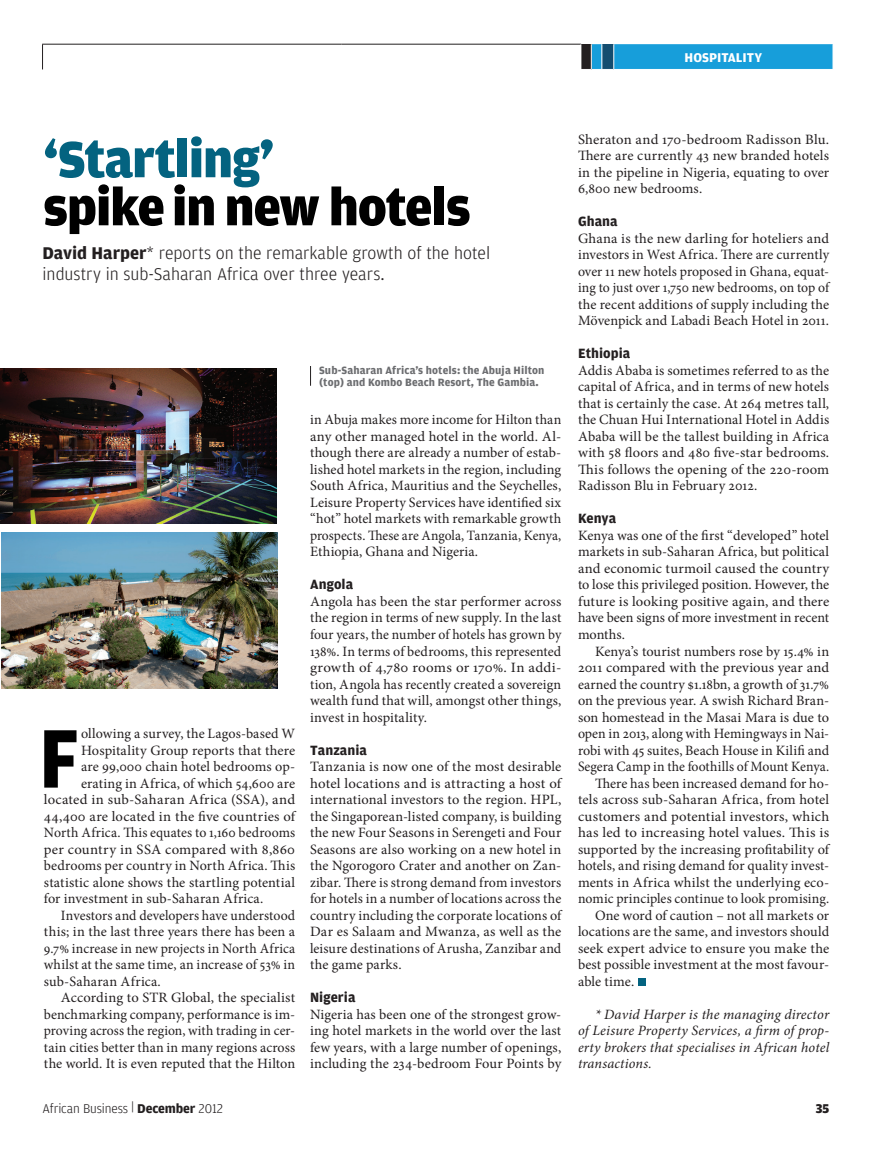
<style>
.page{position:relative;width:893px;height:1149px;background:#fff}
.page>*{position:absolute;margin:0;border:0;box-sizing:border-box;transform-origin:0 0}
.t1{font:700 88.05px "Amplitude";color:#000;scale:.9 1}
.t2{font:900 54px "Amplitude";letter-spacing:-.02em;color:#000}
.t3{font:900 54px "Amplitude";letter-spacing:-.02em;color:#046380}
.t4{font:300 18px/21px "Amplitude";color:#231f20}
.t5{font:14.25px/16.5px "Minion Pro";letter-spacing:.005em;color:#231f20;text-align:justify}
.t6{font:italic 14.25px/16.5px "Minion Pro";letter-spacing:.01em;color:#231f20;text-align:justify}
.t7{font:14.25px "Minion Pro";letter-spacing:.005em;color:#231f20;scale:1.04 1}
.t8{font:14.25px "Minion Pro";letter-spacing:.005em;color:#231f20;scale:.96 1}
.t9{font:700 14.25px "Amplitude";letter-spacing:.005em;color:#231f20}
.t10{font:14.25px "Minion Pro";letter-spacing:.025em;color:#231f20}
.t11{font:300 13.5px "Amplitude";letter-spacing:-.01em;color:#231f20}
.t12{font:700 13.5px "Amplitude";color:#fff}
.t13{font:900 13.5px "Amplitude";color:#231f20}
.t14{font:700 11.25px/11.2px "Amplitude";letter-spacing:.01em;color:#6c6d70}
.s1{font-weight:700}
</style>
<div class="page">
<hr style="left:42px;top:44px;width:300px;height:1px;background:#231f20">
<svg style="left:42px;top:44px;width:1px;height:25px"></svg>
<hr style="left:342px;top:44px;width:239px;height:1px;background:#231f20">
<svg style="left:581px;top:44px;width:252px;height:26px;background:#259bd0"></svg>
<div style="left:638px;top:977px;width:7px;height:8px;background:#046380"></div>
<img style="left:0;top:368px;width:276px;height:155px">
<img style="left:1px;top:532px;width:276px;height:155px">
<svg style="left:310px;top:366px;width:1px;height:19px"></svg>
<p class="t12" style="left:685px;top:50px;width:40px">hOSPITALIT</p>
<p class="t12" style="left:754px;top:50px;width:9px">Y</p>
<h2 class="t3" style="left:43px;top:129px;width:232px">‘Startling’</h2>
<h2 class="t2" style="left:43px;top:177px;width:429px">spike in new hotels</h2>
<p class="t4" style="left:43px;top:243px;width:449px"><span class="s1">David Harper</span>* reports on the remarkable growth of the hotel industry in sub-Saharan Africa over three years.</p>
<h1 class="t1" style="left:39px;top:709px;width:47px">F</h1>
<p class="t5" style="left:81px;top:725px;width:216px">ollowing a survey, the Lagos-based W</p>
<p class="t5" style="left:81px;top:741px;width:216px">Hospitality Group reports that there</p>
<p class="t5" style="left:81px;top:758px;width:216px">are 99,000 chain hotel bedrooms op-</p>
<p class="t5" style="left:81px;top:774px;width:216px">erating in Africa, of which 54,600 are</p>
<p class="t5" style="left:44px;top:791px;width:253px">located in sub-Saharan Africa (SSA), and</p>
<p class="t5" style="left:44px;top:807px;width:254px">44,400 are located in the five countries of</p>
<p class="t5" style="left:44px;top:824px;width:253px">North Africa. This equates to 1,160 bedrooms</p>
<p class="t7" style="left:44px;top:839px;width:243px">per country in SSA compared with 8,860</p>
<p class="t10" style="left:44px;top:855px;width:253px">bedrooms per country in North Africa. This</p>
<p class="t5" style="left:44px;top:873px;width:253px">statistic alone shows the startling potential</p>
<p class="t5" style="left:44px;top:890px;width:221px">for investment in sub-Saharan Africa.</p>
<p class="t5" style="left:61px;top:906px;width:236px">Investors and developers have understood</p>
<p class="t5" style="left:44px;top:923px;width:253px">this; in the last three years there has been a</p>
<p class="t5" style="left:44px;top:939px;width:253px">9.7% increase in new projects in North Africa</p>
<p class="t5" style="left:44px;top:956px;width:253px">whilst at the same time, an increase of 53% in</p>
<p class="t5" style="left:44px;top:972px;width:118px">sub-Saharan Africa.</p>
<p class="t5" style="left:61px;top:989px;width:236px">According to STR Global, the specialist</p>
<p class="t5" style="left:44px;top:1005px;width:253px">benchmarking company, performance is im-</p>
<p class="t8" style="left:44px;top:1020px;width:263px">proving across the region, with trading in cer-</p>
<p class="t5" style="left:44px;top:1038px;width:253px">tain cities better than in many regions across</p>
<p class="t5" style="left:44px;top:1055px;width:253px">the world. It is even reputed that the Hilton</p>
<p class="t14" style="left:319px;top:365px;width:227px">Sub-Saharan Africa’s hotels: the Abuja Hilton (top) and Kombo Beach Resort, The Gambia.</p>
<p class="t5" style="left:310px;top:411px;width:253px">in Abuja makes more income for Hilton than any other managed hotel in the world. Al&shy;though there are already a number of estab&shy;lished hotel markets in the region, including South Africa, Mauritius and the Seychelles, Leisure Property Services have identified six “hot” hotel markets with remarkable growth prospects. These are Angola, Tanzania, Kenya, Ethiopia, Ghana and Nigeria.</p>
<p class="t9" style="left:310px;top:576px;width:45px">Angola</p>
<p class="t5" style="left:310px;top:593px;width:253px">Angola has been the star performer across the region in terms of new supply. In the last four years, the number of hotels has grown by 138%. In terms of bedrooms, this represented growth of 4,780 rooms or 170%. In addi&shy;tion, Angola has recently created a sovereign wealth fund that will, amongst other things, invest in hospitality.</p>
<p class="t9" style="left:310px;top:741px;width:58px">Tanzania</p>
<p class="t5" style="left:310px;top:758px;width:254px">Tanzania is now one of the most desirable hotel locations and is attracting a host of international investors to the region. HPL, the Singaporean-listed company, is building the new Four Seasons in Serengeti and Four Seasons are also working on a new hotel in the Ngorogoro Crater and another on Zan&shy;zibar. There is strong demand from investors for hotels in a number of locations across the country including the corporate locations of Dar es Salaam and Mwanza, as well as the leisure destinations of Arusha, Zanzibar and the game parks.</p>
<p class="t9" style="left:310px;top:989px;width:47px">Nigeria</p>
<p class="t5" style="left:310px;top:1005px;width:253px">Nigeria has been one of the strongest grow&shy;ing hotel markets in the world over the last few years, with a large number of openings, including the 234-bedroom Four Points by</p>
<p class="t5" style="left:578px;top:131px;width:253px">Sheraton and 170-bedroom Radisson Blu.<br>There are currently 43 new branded hotels in the pipeline in Nigeria, equating to over 6,800 new bedrooms.</p>
<p class="t9" style="left:578px;top:213px;width:41px">Ghana</p>
<p class="t5" style="left:578px;top:230px;width:254px">Ghana is the new darling for hoteliers and investors in West Africa. There are currently over 11 new hotels proposed in Ghana, equat&shy;ing to just over 1,750 new bedrooms, on top of the recent additions of supply including the Mövenpick and Labadi Beach Hotel in 2011.</p>
<p class="t9" style="left:578px;top:345px;width:54px">Ethiopia</p>
<p class="t5" style="left:578px;top:362px;width:253px">Addis Ababa is sometimes referred to as the capital of Africa, and in terms of new hotels that is certainly the case. At 264 metres tall, the Chuan Hui International Hotel in Addis Ababa will be the tallest building in Africa with 58 floors and 480 five-star bedrooms.<br>This follows the opening of the 220-room Radisson Blu in February 2012.</p>
<p class="t9" style="left:578px;top:510px;width:40px">Kenya</p>
<p class="t5" style="left:578px;top:527px;width:253px">Kenya was one of the first “developed” hotel markets in sub-Saharan Africa, but political and economic turmoil caused the country to lose this privileged position. However, the future is looking positive again, and there have been signs of more investment in recent months.</p>
<p class="t5" style="left:595px;top:642px;width:236px">Kenya’s tourist numbers rose by 15.4% in</p>
<p class="t5" style="left:578px;top:659px;width:253px">2011 compared with the previous year and</p>
<p class="t5" style="left:578px;top:675px;width:253px">earned the country $1.18bn, a growth of 31.7%</p>
<p class="t5" style="left:578px;top:692px;width:253px">on the previous year. A swish Richard Bran-</p>
<p class="t5" style="left:578px;top:708px;width:253px">son homestead in the Masai Mara is due to</p>
<p class="t5" style="left:578px;top:725px;width:253px">open in 2013, along with Hemingways in Nai-</p>
<p class="t5" style="left:578px;top:741px;width:253px">robi with 45 suites, Beach House in Kilifi and</p>
<p class="t5" style="left:578px;top:758px;width:253px">Segera Camp in the foothills of Mount Kenya.</p>
<p class="t5" style="left:595px;top:774px;width:236px">There has been increased demand for ho-</p>
<p class="t5" style="left:578px;top:791px;width:253px">tels across sub-Saharan Africa, from hotel</p>
<p class="t7" style="left:578px;top:806px;width:243px">customers and potential investors, which</p>
<p class="t7" style="left:578px;top:822px;width:243px">has led to increasing hotel values. This is</p>
<p class="t5" style="left:578px;top:840px;width:254px">supported by the increasing profitability of</p>
<p class="t5" style="left:578px;top:857px;width:253px">hotels, and rising demand for quality invest-</p>
<p class="t5" style="left:578px;top:873px;width:253px">ments in Africa whilst the underlying eco-</p>
<p class="t5" style="left:578px;top:890px;width:253px">nomic principles continue to look promising.</p>
<p class="t5" style="left:595px;top:906px;width:236px">One word of caution – not all markets or</p>
<p class="t5" style="left:578px;top:923px;width:253px">locations are the same, and investors should</p>
<p class="t5" style="left:578px;top:939px;width:253px">seek expert advice to ensure you make the</p>
<p class="t5" style="left:578px;top:956px;width:253px">best possible investment at the most favour-</p>
<p class="t5" style="left:578px;top:972px;width:58px">able time.</p>
<p class="t6" style="left:578px;top:1005px;width:253px;text-indent:17px">* David Harper is the managing director of Leisure Property Services, a firm of prop&shy;erty brokers that specialises in African hotel transactions.</p>
<p class="t11" style="left:43px;top:1100px;width:182px">African Business | <span class="s1">December</span> 2012</p>
<p class="t13" style="left:816px;top:1100px;width:15px">35</p>
</div>
